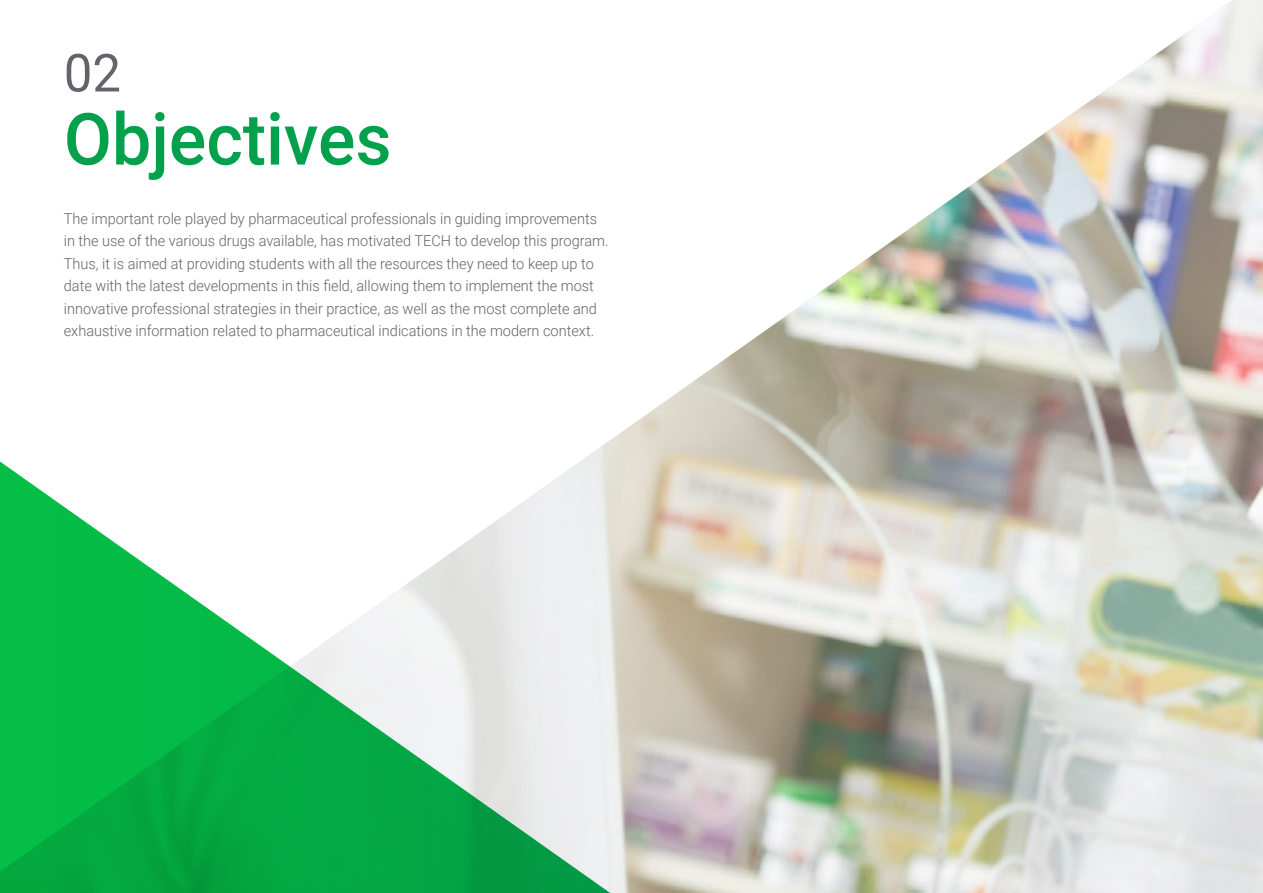
<style>
.page{position:relative;width:1263px;height:893px;background:#fff}
.page>*{position:absolute;margin:0;border:0;box-sizing:border-box;transform-origin:0 0}
.t1{font:500 72px "Roboto";color:#04a14d}
.t2{font:52.5px "Roboto";color:#61646a}
.t3{font:300 15px/22.5px "Roboto";color:#61646a}
</style>
<div class="page">
<img style="left:602px;top:0;width:661px;height:893px">
<svg style="left:0;top:446px;width:640px;height:447px"></svg>
<h2 class="t2" style="left:64px;top:36px;width:59px">02</h2>
<h1 class="t1" style="left:64px;top:89px;width:329px">Objectives</h1>
<p class="t3" style="left:64px;top:207px;width:546px">The important role played by pharmaceutical professionals in guiding improvements in the use of the various drugs available, has motivated TECH to develop this program.<br>Thus, it is aimed at providing students with all the resources they need to keep up to date with the latest developments in this field, allowing them to implement the most innovative professional strategies in their practice, as well as the most complete and exhaustive information related to pharmaceutical indications in the modern context.</p>
</div>
